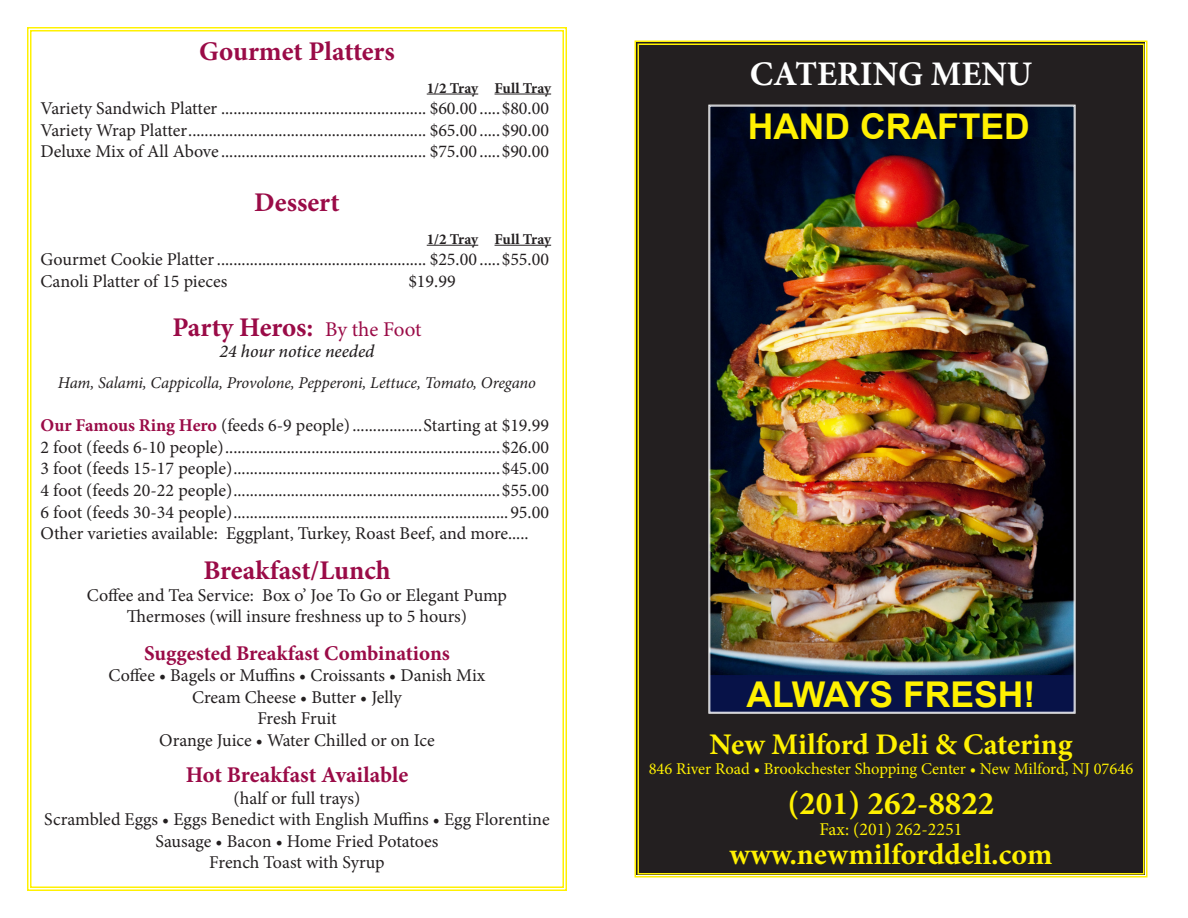
<style>
.page{position:relative;width:1188px;height:918px;background:#fff}
.page>*{position:absolute;margin:0;border:0;box-sizing:border-box;transform-origin:0 0}
.t1{font:700 35.55px "Arial";color:#fff101}
.t2{font:700 34.5px "Minion Pro";color:#fff}
.t3{font:700 33px "Minion Pro";color:#fff101}
.t4{font:700 30px "Minion Pro";color:#fff101}
.t5{font:700 27px "Minion Pro";color:#9a0b47}
.t6{font:700 22.5px "Minion Pro";color:#9a0b47}
.t7{font:700 21px "Minion Pro";color:#9a0b47}
.t8{font:18px "Minion Pro";color:#231f20}
.t9{font:italic 500 18px "Minion Pro";letter-spacing:-.005em;color:#231f20}
.t10{font:18px "Minion Pro";color:#fff101}
.t11{font:italic 16.5px "Minion Pro";letter-spacing:-.01em;color:#231f20}
.t12{font:16.5px "Minion Pro";letter-spacing:-.005em;color:#fff101}
.t13{font:700 15px "Minion Pro";letter-spacing:-.015em;color:#231f20}
.s1{font-weight:400;font-size:21px}
.s2{font-weight:700;color:#9a0b47}
</style>
<div class="page">
<div style="left:634px;top:40px;width:514px;height:838px;background:#231f20"></div>
<img style="left:708px;top:104px;width:368px;height:610px">
<svg style="left:27px;top:27px;width:540px;height:864px"></svg>
<p class="t5" style="left:199px;top:32px;width:197px">Gourmet Platters</p>
<p class="t13" style="left:427px;top:77px;width:126px">1/2 Tray Full Tray</p>
<p class="t8" style="left:40px;top:96px;width:510px">Variety Sandwich Platter .................................................. $60.00 .....$80.00</p>
<p class="t8" style="left:40px;top:118px;width:510px">Variety Wrap Platter.......................................................... $65.00 .....$90.00</p>
<p class="t8" style="left:40px;top:140px;width:510px">Deluxe Mix of All Above .................................................. $75.00 .....$90.00</p>
<p class="t5" style="left:254px;top:184px;width:87px">Dessert</p>
<p class="t13" style="left:427px;top:228px;width:126px">1/2 Tray Full Tray</p>
<p class="t8" style="left:40px;top:248px;width:510px">Gourmet Cookie Platter ................................................... $25.00 .....$55.00</p>
<p class="t8" style="left:40px;top:269px;width:188px">Canoli Platter of 15 pieces</p>
<p class="t8" style="left:408px;top:269px;width:49px">$19.99</p>
<p class="t5" style="left:172px;top:308px;width:251px">Party Heros: <span class="s1">By the Foot</span></p>
<p class="t9" style="left:220px;top:339px;width:156px">24 hour notice needed</p>
<p class="t11" style="left:58px;top:371px;width:480px">Ham, Salami, Cappicolla, Provolone, Pepperoni, Lettuce, Tomato, Oregano</p>
<p class="t8" style="left:40px;top:413px;width:510px"><span class="s2">Our Famous Ring Hero</span> (feeds 6-9 people).................Starting at $19.99</p>
<p class="t8" style="left:40px;top:435px;width:510px">2 foot (feeds 6-10 people)...................................................................$26.00</p>
<p class="t8" style="left:40px;top:457px;width:510px">3 foot (feeds 15-17 people).................................................................$45.00</p>
<p class="t8" style="left:40px;top:478px;width:510px">4 foot (feeds 20-22 people).................................................................$55.00</p>
<p class="t8" style="left:40px;top:500px;width:510px">6 foot (feeds 30-34 people)...................................................................95.00</p>
<p class="t8" style="left:40px;top:521px;width:490px">Other varieties available: Eggplant, Turkey, Roast Beef, and more.....</p>
<p class="t5" style="left:203px;top:551px;width:189px">Breakfast/Lunch</p>
<p class="t8" style="left:87px;top:583px;width:422px">Coffee and Tea Service: Box o’ Joe To Go or Elegant Pump</p>
<p class="t8" style="left:127px;top:605px;width:342px">Thermoses (will insure freshness up to 5 hours)</p>
<p class="t7" style="left:144px;top:638px;width:307px">Suggested Breakfast Combinations</p>
<p class="t8" style="left:109px;top:663px;width:378px">Coffee • Bagels or Muffins • Croissants • Danish Mix</p>
<p class="t8" style="left:192px;top:685px;width:211px">Cream Cheese • Butter • Jelly</p>
<p class="t8" style="left:257px;top:707px;width:81px">Fresh Fruit</p>
<p class="t8" style="left:159px;top:728px;width:277px">Orange Juice • Water Chilled or on Ice</p>
<p class="t6" style="left:186px;top:759px;width:224px">Hot Breakfast Available</p>
<p class="t8" style="left:234px;top:786px;width:128px">(half or full trays)</p>
<p class="t8" style="left:44px;top:807px;width:507px">Scrambled Eggs • Eggs Benedict with English Muffins • Egg Florentine</p>
<p class="t8" style="left:155px;top:829px;width:285px">Sausage • Bacon • Home Fried Potatoes</p>
<p class="t8" style="left:209px;top:851px;width:177px">French Toast with Syrup</p>
<p class="t2" style="left:750px;top:50px;width:284px">CATERING MENU</p>
<p class="t1" style="left:748px;top:103px;width:284px">HAND CRAFTED</p>
<p class="t1" style="left:746px;top:671px;width:290px">ALWAYS FRESH!</p>
<p class="t4" style="left:710px;top:723px;width:364px">New Milford Deli &amp; Catering</p>
<p class="t12" style="left:649px;top:758px;width:486px">846 River Road • Brookchester Shopping Center • New Milford, NJ 07646</p>
<p class="t3" style="left:788px;top:780px;width:208px">(201) 262-8822</p>
<p class="t10" style="left:819px;top:817px;width:145px">Fax: (201) 262-2251</p>
<p class="t4" style="left:730px;top:833px;width:324px">www.newmilforddeli.com</p>
</div>
